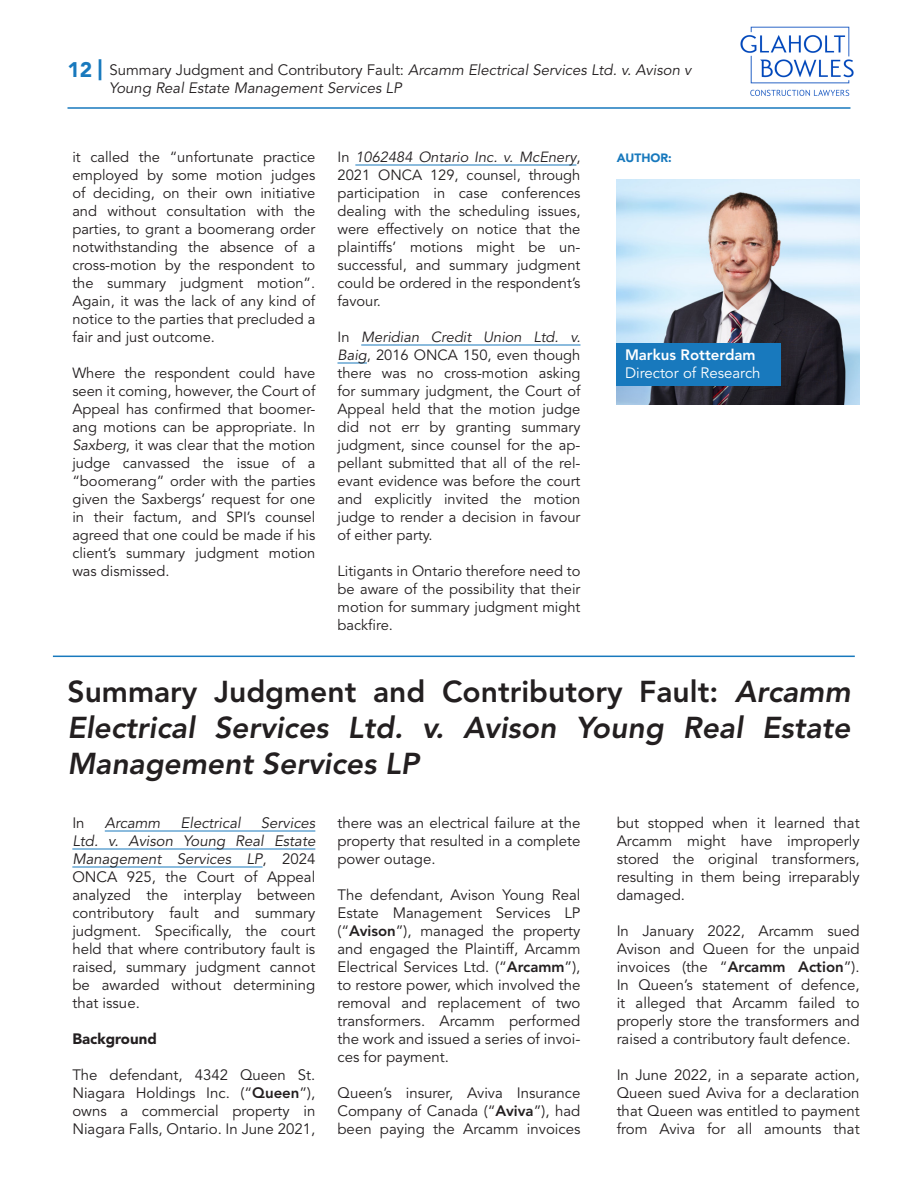
<style>
.page{position:relative;width:918px;height:1188px;background:#fff}
.page>*{position:absolute;margin:0;border:0;box-sizing:border-box;transform-origin:0 0}
.t1{font:italic 800 30px/36px "Avenir LT Std";color:#231f20;text-align:justify}
.Normal__paragraph{font:15px/18px "Avenir LT Std";color:#231f20;text-align:justify}
.Normal__paragraph-2{font:italic 15px/18px "Avenir LT Std";color:#231f20}
.t2{font:15px/18px "Avenir LT Std";color:#fff}
.Normal__paragraph-3{font:900 15px "Avenir LT Std";color:#231f20}
.Normal__paragraph-4{font:14.7px/18px "Avenir LT Std";color:#231f20;text-align:justify}
.Normal__paragraph-5{font:900 12px "Avenir LT Std";color:#1879bd}
.s1{font-weight:900;font-style:normal;font-size:21px;color:#1879bd}
.s2{font-style:normal}
.s3{font-style:italic}
.s4{font-weight:800}
</style>
<div class="page">
<hr style="left:68px;top:107px;width:782px;height:2px;background:#1879bd">
<img style="left:740px;top:26px;width:114px;height:70px">
<hr style="left:355px;top:165px;width:221px;height:1px;background:#1879bd">
<hr style="left:361px;top:345px;width:219px;height:1px;background:#1879bd">
<svg style="left:338px;top:363px;width:29px;height:1px"></svg>
<img style="left:617px;top:180px;width:243px;height:224px">
<div style="left:617px;top:343px;width:164px;height:42px;background:#1879bd"></div>
<hr style="left:53px;top:656px;width:802px;height:1px;background:#1879bd">
<hr style="left:105px;top:831px;width:210px;height:1px;background:#1879bd">
<hr style="left:72px;top:849px;width:243px;height:1px;background:#1879bd">
<hr style="left:72px;top:867px;width:191px;height:1px;background:#1879bd">
<p class="Normal__paragraph-2" style="left:109px;top:61px;width:584px;text-indent:-42px"><span class="s1">12 |</span> <span class="s2">Summary Judgment and Contributory Fault:</span> Arcamm Electrical Services Ltd. v. Avison v<br>Young Real Estate Management Services LP</p>
<p class="Normal__paragraph-4" style="left:72px;top:148px;width:245px">it called the “unfortunate practice employed by some motion judges of deciding, on their own initiative and without consultation with the parties, to grant a boomerang order notwithstanding the absence of a cross-motion by the respondent to the summary judgment motion”.<br>Again, it was the lack of any kind of notice to the parties that precluded a fair and just outcome.</p>
<p class="Normal__paragraph-4" style="left:72px;top:364px;width:245px">Where the respondent could have seen it coming, however, the Court of Appeal has confirmed that boomer&shy;ang motions can be appropriate. In <span class="s3">Saxberg</span>, it was clear that the motion judge canvassed the issue of a “boomerang” order with the parties given the Saxbergs’ request for one in their factum, and SPI’s counsel agreed that one could be made if his client’s summary judgment motion was dismissed.</p>
<p class="Normal__paragraph-4" style="left:338px;top:148px;width:245px">In <span class="s3">1062484 Ontario Inc. v. McEnery</span>, 2021 ONCA 129, counsel, through participation in case conferences dealing with the scheduling issues, were effectively on notice that the plaintiffs’ motions might be un&shy;successful, and summary judgment could be ordered in the respondent’s favour.</p>
<p class="Normal__paragraph-4" style="left:338px;top:328px;width:245px">In <span class="s3">Meridian Credit Union Ltd. v.<br>Baig</span>, 2016 ONCA 150, even though there was no cross-motion asking for summary judgment, the Court of Appeal held that the motion judge did not err by granting summary judgment, since counsel for the ap&shy;pellant submitted that all of the rel&shy;evant evidence was before the court and explicitly invited the motion judge to render a decision in favour of either party.</p>
<p class="Normal__paragraph-4" style="left:338px;top:562px;width:245px">Litigants in Ontario therefore need to be aware of the possibility that their motion for summary judgment might backfire.</p>
<p class="Normal__paragraph-5" style="left:617px;top:151px;width:57px">AUTHOR:</p>
<p class="t2" style="left:625px;top:346px;width:137px"><span class="s4">Markus Rotterdam<br></span>Director of Research</p>
<p class="t1" style="left:68px;top:674px;width:785px"><span class="s2">Summary Judgment and Contributory Fault:</span> Arcamm Electrical Services Ltd. v. Avison Young Real Estate Management Services LP</p>
<p class="Normal__paragraph" style="left:72px;top:814px;width:14px">In</p>
<p class="Normal__paragraph-2" style="left:105px;top:814px;width:57px">Arcamm</p>
<p class="Normal__paragraph-2" style="left:181px;top:814px;width:62px">Electrical</p>
<p class="Normal__paragraph" style="left:338px;top:814px;width:244px">there was an electrical failure at the property that resulted in a complete power outage.</p>
<p class="Normal__paragraph" style="left:338px;top:886px;width:245px">The defendant, Avison Young Real Estate Management Services LP (“<span class="s4">Avison</span>”), managed the property and engaged the Plaintiff, Arcamm Electrical Services Ltd. (“<span class="s4">Arcamm</span>”), to restore power, which involved the removal and replacement of two transformers. Arcamm performed the work and issued a series of invoi&shy;ces for payment.</p>
<p class="Normal__paragraph" style="left:338px;top:1084px;width:245px">Queen’s insurer, Aviva Insurance Company of Canada (“<span class="s4">Aviva</span>”), had been paying the Arcamm invoices</p>
<p class="Normal__paragraph" style="left:617px;top:814px;width:245px">but stopped when it learned that Arcamm might have improperly stored the original transformers, resulting in them being irreparably damaged.</p>
<p class="Normal__paragraph" style="left:617px;top:922px;width:245px">In January 2022, Arcamm sued Avison and Queen for the unpaid invoices (the “<span class="s4">Arcamm Action</span>”).<br>In Queen’s statement of defence, it alleged that Arcamm failed to properly store the transformers and raised a contributory fault defence.</p>
<p class="Normal__paragraph" style="left:617px;top:1066px;width:245px">In June 2022, in a separate action, Queen sued Aviva for a declaration that Queen was entitled to payment from Aviva for all amounts that</p>
<p class="Normal__paragraph" style="left:72px;top:814px;width:245px;text-indent:189px"><span class="s3">Services Ltd. v. Avison Young Real Estate Management Services LP</span>, 2024<br>ONCA 925, the Court of Appeal analyzed the interplay between contributory fault and summary judgment. Specifically, the court held that where contributory fault is raised, summary judgment cannot be awarded without determining that issue.</p>
<p class="Normal__paragraph-3" style="left:72px;top:1030px;width:86px">Background</p>
<p class="Normal__paragraph" style="left:72px;top:1066px;width:245px">The defendant, 4342 Queen St.<br>Niagara Holdings Inc. (“<span class="s4">Queen</span>”), owns a commercial property in Niagara Falls, Ontario. In June 2021,</p>
</div>
